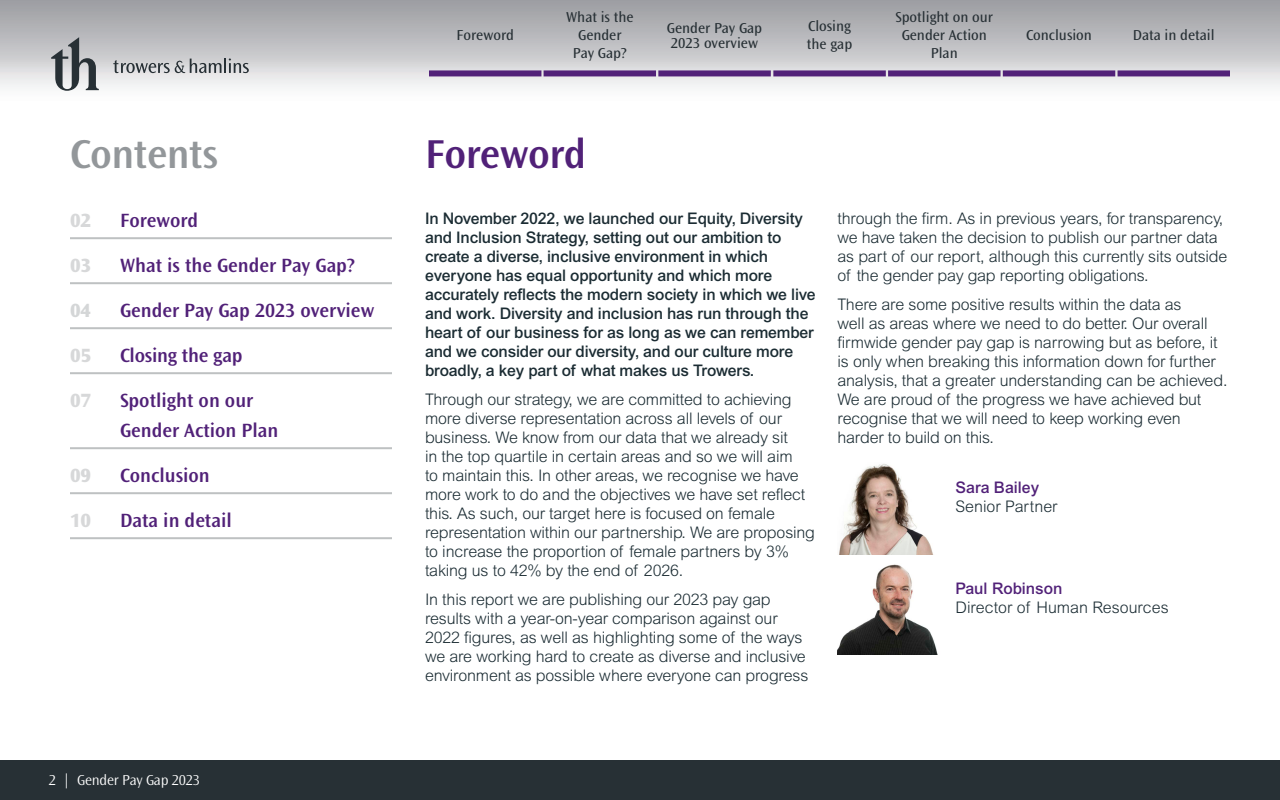
<style>
.page{position:relative;width:1280px;height:800px;background:#fff}
.page>*{position:absolute;margin:0;border:0;box-sizing:border-box;transform-origin:0 0}
.Page_title{font:600 42px "Ocean Sans Std";letter-spacing:-.01em;color:#512178}
.Page_title-2{font:600 42px "Ocean Sans Std";letter-spacing:-.01em;color:#93979a}
.Open_Contents{font:600 20px/30px "Ocean Sans Std";color:#512178}
.Open_Contents-2{font:800 20px "Ocean Sans Std";color:#d7d8d9}
.Open_Contents-3{font:800 20px "Ocean Sans Std";color:#d4d6d7}
.Body{font:300 16px/19px "Arial MT Std";letter-spacing:-.01em;color:#1b2c33}
.Body-2{font:500 16px/19px "Arial MT Std";letter-spacing:-.01em;color:#1b2c33}
.t1{font:15px/18px "Ocean Sans Std";color:#273035;text-align:center}
.t2{font:300 15px "Ocean Sans Std";letter-spacing:-.01em;color:#fff}
.s1{font-weight:500;color:#512178}
</style>
<div class="page">
<img style="left:839px;top:464px;width:94px;height:90px">
<img style="left:838px;top:564px;width:100px;height:91px">
<div style="left:0;top:760px;width:1280px;height:40px;background:#273035"></div>
<hr style="left:70px;top:237px;width:322px;height:2px;background:#bec1c2">
<hr style="left:70px;top:282px;width:322px;height:2px;background:#bec1c2">
<hr style="left:70px;top:327px;width:322px;height:2px;background:#bec1c2">
<hr style="left:70px;top:372px;width:322px;height:2px;background:#bec1c2">
<hr style="left:70px;top:447px;width:322px;height:2px;background:#bec1c2">
<hr style="left:70px;top:492px;width:322px;height:2px;background:#bec1c2">
<hr style="left:70px;top:537px;width:322px;height:2px;background:#bec1c2">
<div style="left:0;top:0;width:1280px;height:122px;background:linear-gradient(to bottom,#9a9a9f,#fff)"></div>
<svg style="left:51px;top:37px;width:48px;height:54px;background:#969a9d"></svg>
<svg style="left:113px;top:58px;width:136px;height:15px;background:#a9abae"></svg>
<div style="left:544px;top:70px;width:112px;height:6px;background:#512178"></div>
<div style="left:429px;top:70px;width:112px;height:6px;background:#512178"></div>
<div style="left:658px;top:70px;width:113px;height:6px;background:#512178"></div>
<div style="left:773px;top:70px;width:113px;height:6px;background:#512178"></div>
<div style="left:1003px;top:70px;width:112px;height:6px;background:#512178"></div>
<div style="left:888px;top:70px;width:113px;height:6px;background:#512178"></div>
<div style="left:1118px;top:70px;width:112px;height:6px;background:#512178"></div>
<p class="Page_title-2" style="left:70px;top:131px;width:149px">Contents</p>
<p class="Open_Contents-2" style="left:70px;top:209px;width:23px">02</p>
<p class="Open_Contents" style="left:120px;top:206px;width:80px">Foreword</p>
<p class="Open_Contents-2" style="left:70px;top:254px;width:23px">03</p>
<p class="Open_Contents" style="left:120px;top:251px;width:236px">What is the Gender Pay Gap?</p>
<p class="Open_Contents-3" style="left:70px;top:299px;width:23px">04</p>
<p class="Open_Contents" style="left:120px;top:296px;width:256px">Gender Pay Gap 2023 overview</p>
<p class="Open_Contents-2" style="left:70px;top:344px;width:23px">05</p>
<p class="Open_Contents" style="left:120px;top:341px;width:124px">Closing the gap</p>
<p class="Open_Contents-2" style="left:70px;top:389px;width:23px">07</p>
<p class="Open_Contents" style="left:120px;top:386px;width:160px">Spotlight on our<br>Gender Action Plan</p>
<p class="Open_Contents-2" style="left:70px;top:464px;width:23px">09</p>
<p class="Open_Contents" style="left:120px;top:461px;width:91px">Conclusion</p>
<p class="Open_Contents-2" style="left:70px;top:509px;width:23px">10</p>
<p class="Open_Contents" style="left:120px;top:506px;width:113px">Data in detail</p>
<p class="t2" style="left:49px;top:772px;width:153px">2 | Gender Pay Gap 2023</p>
<p class="t1" style="left:566px;top:9px;width:69px">What is the<br>Gender<br>Pay Gap?</p>
<p class="t1" style="left:895px;top:9px;width:99px">Spotlight on our<br>Gender Action<br>Plan</p>
<p class="t1" style="left:456px;top:27px;width:59px">Foreword</p>
<p class="t1" style="left:667px;top:20px;width:97px;line-height:15.5px;text-align:left">Gender Pay Gap<br>2023 overview</p>
<p class="t1" style="left:807px;top:18px;width:47px;text-align:left">Closing the gap</p>
<p class="t1" style="left:1026px;top:27px;width:67px">Conclusion</p>
<p class="Page_title" style="left:425px;top:131px;width:163px">Foreword</p>
<p class="t1" style="left:1133px;top:27px;width:83px">Data in detail</p>
<p class="Body-2" style="left:425px;top:209px;width:392px">In November 2022, we launched our Equity, Diversity and Inclusion Strategy, setting out our ambition to create a diverse, inclusive environment in which everyone has equal opportunity and which more accurately reflects the modern society in which we live and work. Diversity and inclusion has run through the heart of our business for as long as we can remember and we consider our diversity, and our culture more broadly, a key part of what makes us Trowers.</p>
<p class="Body" style="left:425px;top:390px;width:392px">Through our strategy, we are committed to achieving more diverse representation across all levels of our business. We know from our data that we already sit<br>in the top quartile in certain areas and so we will aim<br>to maintain this. In other areas, we recognise we have more work to do and the objectives we have set reflect this. As such, our target here is focused on female representation within our partnership. We are proposing to increase the proportion of female partners by 3% taking us to 42% by the end of 2026.</p>
<p class="Body" style="left:425px;top:590px;width:385px">In this report we are publishing our 2023 pay gap results with a year-on-year comparison against our 2022 figures, as well as highlighting some of the ways we are working hard to create as diverse and inclusive environment as possible where everyone can progress</p>
<p class="Body" style="left:838px;top:209px;width:391px">through the firm. As in previous years, for transparency, we have taken the decision to publish our partner data as part of our report, although this currently sits outside of the gender pay gap reporting obligations.</p>
<p class="Body" style="left:838px;top:295px;width:391px">There are some positive results within the data as<br>well as areas where we need to do better. Our overall firmwide gender pay gap is narrowing but as before, it is only when breaking this information down for further analysis, that a greater understanding can be achieved.<br>We are proud of the progress we have achieved but recognise that we will need to keep working even harder to build on this.</p>
<p class="Body" style="left:956px;top:478px;width:104px"><span class="s1">Sara Bailey<br></span>Senior Partner</p>
<p class="Body" style="left:956px;top:579px;width:215px"><span class="s1">Paul Robinson<br></span>Director of Human Resources</p>
</div>
